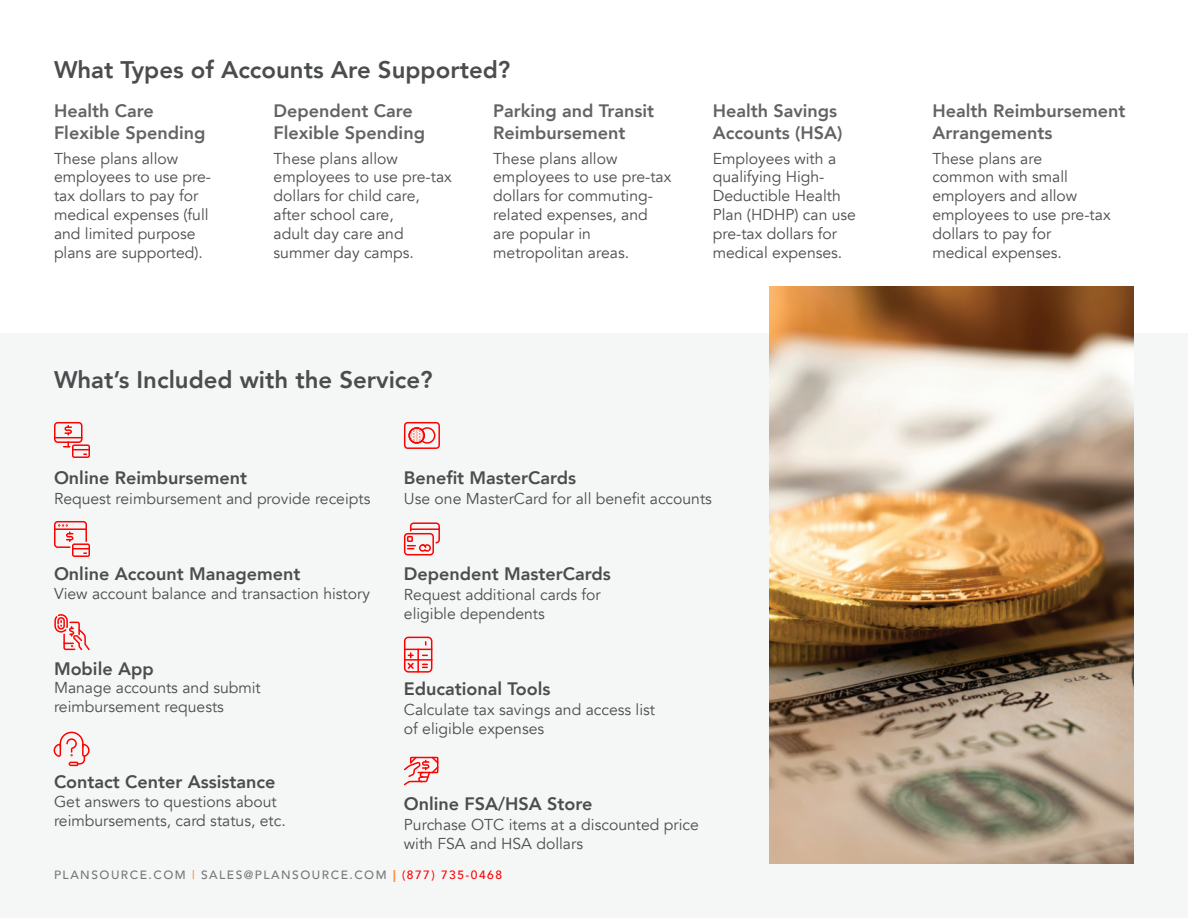
<style>
.page{position:relative;width:1188px;height:918px;background:#fff}
.page>*{position:absolute;margin:0;border:0;box-sizing:border-box;transform-origin:0 0}
.t1{font:800 24px "Avenir";color:#4b4c4d}
.t2{font:800 18px "Avenir";color:#4b4c4d}
.t3{font:800 18px/21.6px "Avenir";color:#636366}
.t4{font:15.75px/18.9px "Avenir";color:#4b4c4d}
.t5{font:500 12px "Avenir";letter-spacing:.125em;color:#76787b}
.s1{color:#ff893e}
.s2{font-weight:900;color:#ff893e}
.s3{color:#f00}
</style>
<div class="page">
<div style="left:0;top:333px;width:1188px;height:585px;background:#f5f7f7"></div>
<img style="left:770px;top:286px;width:364px;height:578px">
<svg style="left:54px;top:422px;width:36px;height:36px"></svg>
<svg style="left:54px;top:521px;width:36px;height:36px"></svg>
<svg style="left:54px;top:614px;width:36px;height:36px"></svg>
<svg style="left:53px;top:732px;width:37px;height:34px"></svg>
<svg style="left:404px;top:522px;width:36px;height:33px"></svg>
<hr style="left:410px;top:528px;width:30px;height:2px;background:#f00">
<svg style="left:404px;top:422px;width:36px;height:27px"></svg>
<svg style="left:404px;top:637px;width:28px;height:36px"></svg>
<svg style="left:404px;top:757px;width:35px;height:28px"></svg>
<h1 class="t1" style="left:54px;top:51px;width:458px">What Types of Accounts Are Supported?</h1>
<p class="t3" style="left:54px;top:102px;width:153px">Health Care<br>Flexible Spending</p>
<p class="t4" style="left:54px;top:149px;width:159px">These plans allow employees to use pre&shy;tax dollars to pay for medical expenses (full and limited purpose plans are supported).</p>
<p class="t3" style="left:274px;top:100px;width:153px">Dependent Care<br>Flexible Spending</p>
<p class="t4" style="left:274px;top:149px;width:180px">These plans allow employees to use pre-tax dollars for child care, after school care,<br>adult day care and summer day camps.</p>
<p class="t3" style="left:493px;top:100px;width:163px">Parking and Transit<br>Reimbursement</p>
<p class="t4" style="left:493px;top:149px;width:180px">These plans allow employees to use pre-tax dollars for commuting&shy;related expenses, and are popular in metropolitan areas.</p>
<p class="t3" style="left:713px;top:100px;width:131px">Health Savings<br>Accounts (HSA)</p>
<p class="t4" style="left:713px;top:149px;width:145px">Employees with a qualifying High-<br>Deductible Health<br>Plan (HDHP) can use pre-tax dollars for medical expenses.</p>
<h1 class="t1" style="left:54px;top:361px;width:380px">What’s Included with the Service?</h1>
<p class="t2" style="left:54px;top:464px;width:195px">Online Reimbursement</p>
<p class="t4" style="left:54px;top:490px;width:318px">Request reimbursement and provide receipts</p>
<p class="t2" style="left:54px;top:560px;width:248px">Online Account Management</p>
<p class="t4" style="left:54px;top:585px;width:317px">View account balance and transaction history</p>
<p class="t2" style="left:54px;top:654px;width:101px">Mobile App</p>
<p class="t4" style="left:54px;top:679px;width:208px">Manage accounts and submit reimbursement requests</p>
<p class="t2" style="left:54px;top:774px;width:223px">Contact Center Assistance</p>
<p class="t4" style="left:54px;top:792px;width:233px">Get answers to questions about reimbursements, card status, etc.</p>
<p class="t2" style="left:404px;top:464px;width:174px">Benefit MasterCards</p>
<p class="t4" style="left:404px;top:490px;width:310px">Use one MasterCard for all benefit accounts</p>
<p class="t2" style="left:404px;top:560px;width:208px">Dependent MasterCards</p>
<p class="t4" style="left:404px;top:586px;width:198px">Request additional cards for eligible dependents</p>
<p class="t2" style="left:404px;top:675px;width:148px">Educational Tools</p>
<p class="t4" style="left:404px;top:701px;width:253px">Calculate tax savings and access list of eligible expenses</p>
<p class="t2" style="left:404px;top:796px;width:190px">Online FSA/HSA Store</p>
<p class="t4" style="left:404px;top:816px;width:296px">Purchase OTC items at a discounted price with FSA and HSA dollars</p>
<p class="t5" style="left:54px;top:869px;width:450px">PLANSOURCE.COM <span class="s1">|</span> SALES@PLANSOURCE.COM <span class="s2">|</span> <span class="s3">(877) 735-0468</span></p>
<p class="t3" style="left:932px;top:100px;width:195px">Health Reimbursement<br>Arrangements</p>
<p class="t4" style="left:932px;top:149px;width:180px">These plans are<br>common with small employers and allow employees to use pre-tax dollars to pay for<br>medical expenses.</p>
</div>
